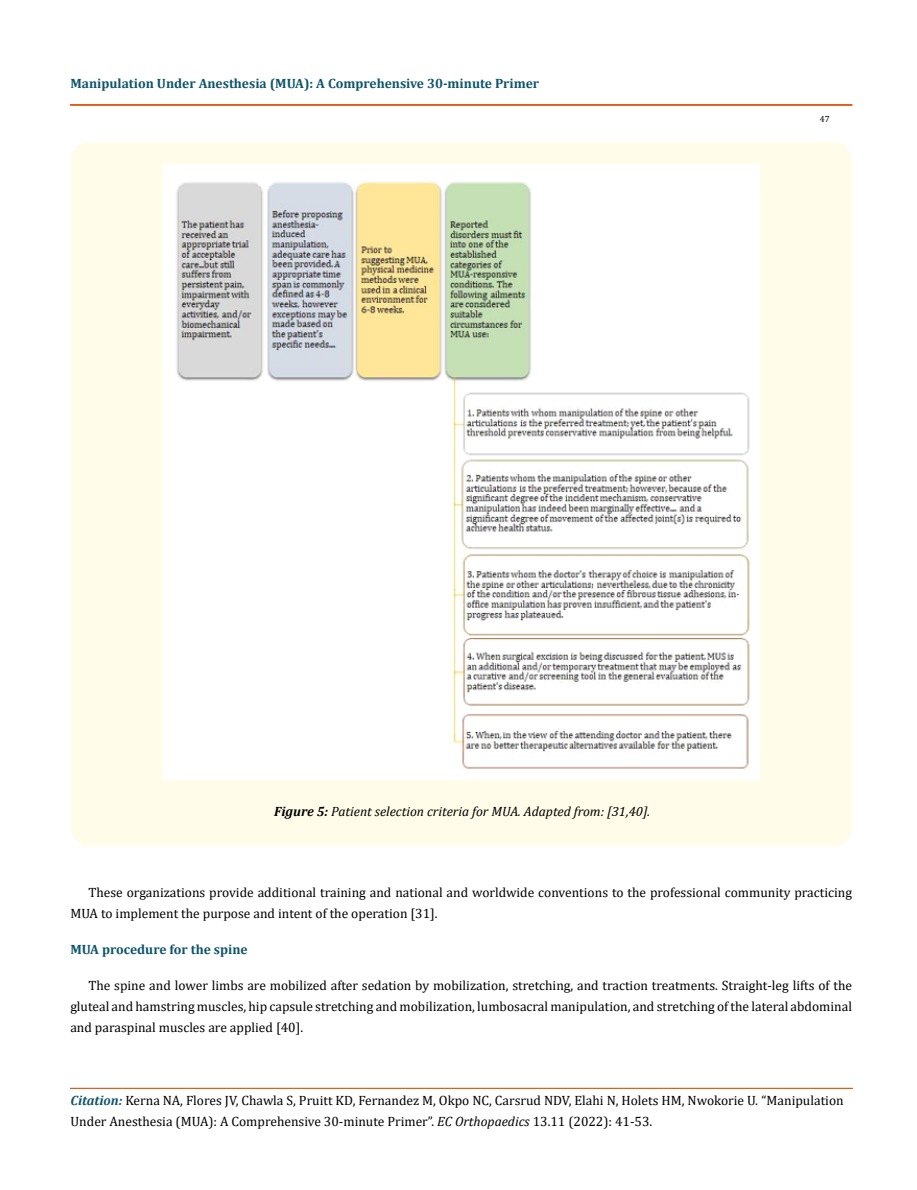
<style>
.page{position:relative;width:917px;height:1190px;background:#fff}
.page>*{position:absolute;margin:0;border:0;box-sizing:border-box;transform-origin:0 0}
.t1{font:13.5px/21px "Cambria";color:#000}
.t2{font:700 13.5px "Cambria";color:#0e546a}
.t3{font:italic 13.5px "Cambria";color:#000}
.t4{font:9px "Cambria";color:#000}
.s1{font-weight:700}
.s2{font-weight:700;font-style:italic;color:#0e546a}
.s3{font-style:italic}
</style>
<div class="page">
<div style="left:70px;top:105px;width:782px;height:1px;border:1px solid #e05d1a"></div>
<div style="left:70px;top:1088px;width:782px;height:1px;border:1px solid #e05d1a"></div>
<div style="left:71px;top:142px;width:781px;height:704px;background:#fffde9;border-radius:18px"></div>
<img style="left:163px;top:164px;width:596px;height:615px">
<p class="t2" style="left:70px;top:74px;width:470px">Manipulation Under Anesthesia (MUA): A Comprehensive 30-minute Primer</p>
<p class="t4" style="left:819px;top:114px;width:11px">47</p>
<p class="t3" style="left:274px;top:801px;width:377px"><span class="s1">Figure 5:</span> Patient selection criteria for MUA. Adapted from: [31,40].</p>
<p class="t1" style="left:70px;top:882px;width:783px;text-indent:18px">These organizations provide additional training and national and worldwide conventions to the professional community practicing<br>MUA to implement the purpose and intent of the operation [31].</p>
<p class="t2" style="left:70px;top:940px;width:179px">MUA procedure for the spine</p>
<p class="t1" style="left:70px;top:975px;width:783px;text-align:justify;text-indent:18px">The spine and lower limbs are mobilized after sedation by mobilization, stretching, and traction treatments. Straight-leg lifts of the gluteal and hamstring muscles, hip capsule stretching and mobilization, lumbosacral manipulation, and stretching of the lateral abdominal and paraspinal muscles are applied [40].</p>
<p class="t1" style="left:71px;top:1089px;width:774px"><span class="s2">Citation:</span> Kerna NA, Flores JV, Chawla S, Pruitt KD, Fernandez M, Okpo NC, Carsrud NDV, Elahi N, Holets HM, Nwokorie U<span class="s3">.</span> “Manipulation<br>Under Anesthesia (MUA): A Comprehensive 30-minute Primer”. <span class="s3">EC Orthopaedics</span> 13.11 (2022): 41-53.</p>
</div>
